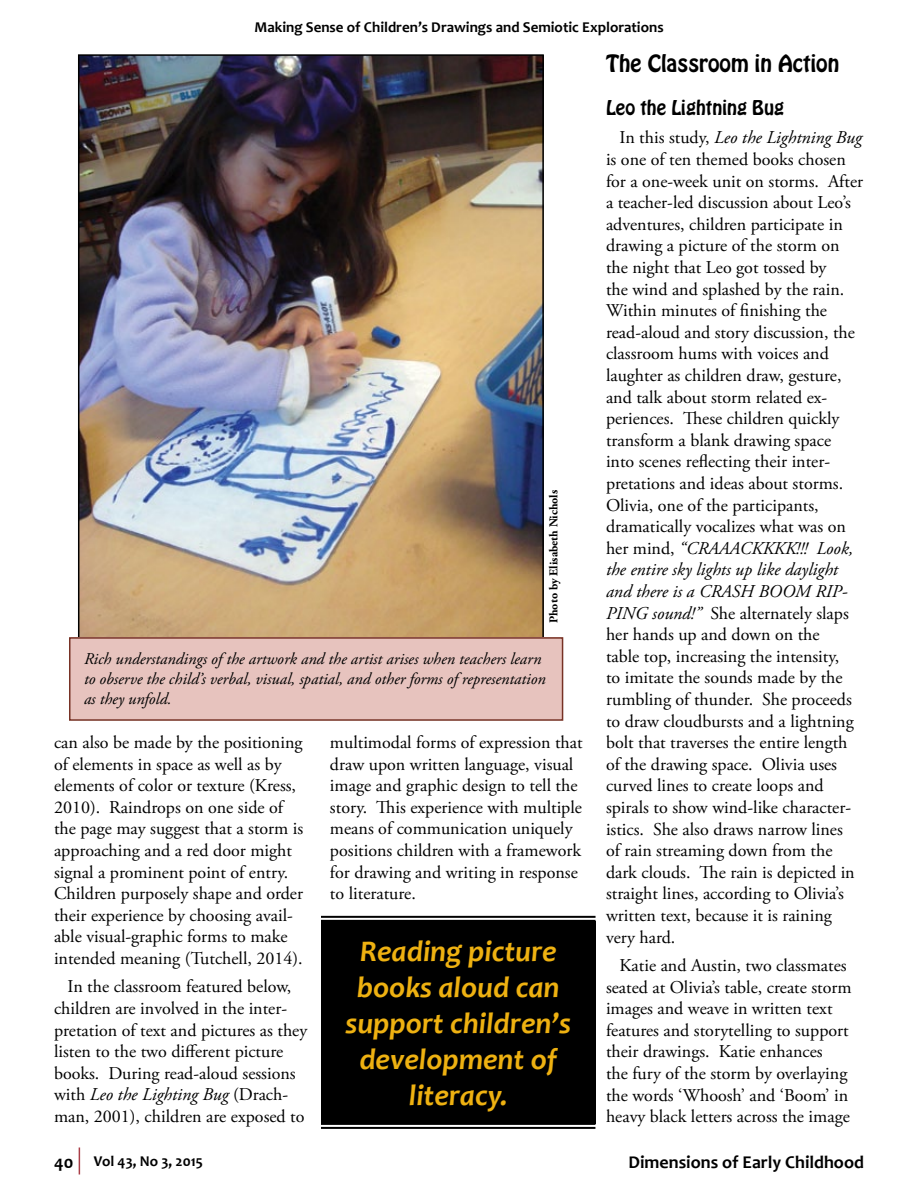
<style>
.page{position:relative;width:918px;height:1188px;background:#fff}
.page>*{position:absolute;margin:0;border:0;box-sizing:border-box;transform-origin:0 0}
.t1{font:italic 700 30px/36px "Candara";color:#eeb111;text-align:center}
.t2{font:21px "Hobo Std";color:#000}
.t3{font:18px/21.6px "Adobe Garamond Pro";color:#000}
.t4{font:700 18px "Candara";color:#000}
.t5{font:18px "Hobo Std";color:#000}
.t6{font:italic 16.5px/19.8px "Adobe Garamond Pro";color:#000}
.t7{font:700 15px "Candara";color:#000}
.t8{font:700 12px "Adobe Garamond Pro";color:#000}
.s1{font-style:italic}
.s2{font-size:18px}
</style>
<div class="page">
<svg style="left:79px;top:1148px;width:1px;height:26px"></svg>
<img style="left:81px;top:57px;width:460px;height:580px">
<div style="left:70px;top:638px;width:493px;height:82px;background:#e7c3be"></div>
<div style="left:69px;top:637px;width:494px;height:84px;border:2px solid #773225"></div>
<div style="left:321px;top:921px;width:275px;height:202px;background:#000"></div>
<hr style="left:321px;top:916px;width:275px;height:2px;background:#000">
<hr style="left:321px;top:920px;width:275px;height:2px;background:#000">
<hr style="left:321px;top:1123px;width:274px;height:2px;background:#000">
<hr style="left:321px;top:1127px;width:274px;height:2px;background:#000">
<p class="t7" style="left:254px;top:18px;width:411px">Making Sense of Children’s Drawings and Semiotic Explorations</p>
<p class="t8" style="left:547px;top:623px;width:135px;rotate:-90deg">Photo by Elisabeth Nichols</p>
<p class="t6" style="left:84px;top:649px;width:463px">Rich understandings of the artwork and the artist arises when teachers learn to observe the child’s verbal, visual, spatial, and other forms of representation as they unfold.</p>
<p class="t3" style="left:54px;top:732px;width:251px">can also be made by the positioning of elements in space as well as by elements of color or texture (Kress, 2010). Raindrops on one side of the page may suggest that a storm is approaching and a red door might signal a prominent point of entry.<br>Children purposely shape and order their experience by choosing avail&shy;able visual-graphic forms to make intended meaning (Tutchell, 2014).</p>
<p class="t3" style="left:54px;top:977px;width:255px;text-indent:14px">In the classroom featured below, children are involved in the inter&shy;pretation of text and pictures as they listen to the two different picture books. During read-aloud sessions with <span class="s1">Leo the Lighting Bug</span> (Drach&shy;man, 2001), children are exposed to</p>
<p class="t3" style="left:330px;top:732px;width:254px">multimodal forms of expression that draw upon written language, visual image and graphic design to tell the story. This experience with multiple means of communication uniquely positions children with a framework for drawing and writing in response to literature.</p>
<h1 class="t1" style="left:346px;top:933px;width:227px">Reading picture books aloud can support children’s development of literacy.</h1>
<p class="t2" style="left:606px;top:49px;width:235px">The Classroom in Action</p>
<p class="t5" style="left:606px;top:95px;width:180px">Leo the Lightning Bug</p>
<p class="t3" style="left:606px;top:128px;width:259px;text-indent:14px">In this study, <span class="s1">Leo the Lightning Bug </span>is one of ten themed books chosen for a one-week unit on storms. After a teacher-led discussion about Leo’s adventures, children participate in drawing a picture of the storm on the night that Leo got tossed by<br>the wind and splashed by the rain.<br>Within minutes of finishing the read-aloud and story discussion, the classroom hums with voices and laughter as children draw, gesture, and talk about storm related ex&shy;periences. These children quickly transform a blank drawing space into scenes reflecting their inter&shy;pretations and ideas about storms.<br>Olivia, one of the participants, dramatically vocalizes what was on her mind, <span class="s1">“CRAAACKKKK!!! Look, the entire sky lights up like daylight and there is a CRASH BOOM RIP-PING sound!”</span> She alternately slaps her hands up and down on the<br>table top, increasing the intensity,<br>to imitate the sounds made by the rumbling of thunder. She proceeds to draw cloudbursts and a lightning bolt that traverses the entire length of the drawing space. Olivia uses curved lines to create loops and spirals to show wind-like character&shy;istics. She also draws narrow lines<br>of rain streaming down from the dark clouds. The rain is depicted in straight lines, according to Olivia’s written text, because it is raining very hard.</p>
<p class="t3" style="left:606px;top:955px;width:247px;text-indent:14px">Katie and Austin, two classmates seated at Olivia’s table, create storm images and weave in written text features and storytelling to support their drawings. Katie enhances<br>the fury of the storm by overlaying the words ‘Whoosh’ and ‘Boom’ in heavy black letters across the image</p>
<p class="t7" style="left:54px;top:1152px;width:150px"><span class="s2">40</span> Vol 43, No 3, 2015</p>
<p class="t4" style="left:629px;top:1150px;width:237px">Dimensions of Early Childhood</p>
</div>
